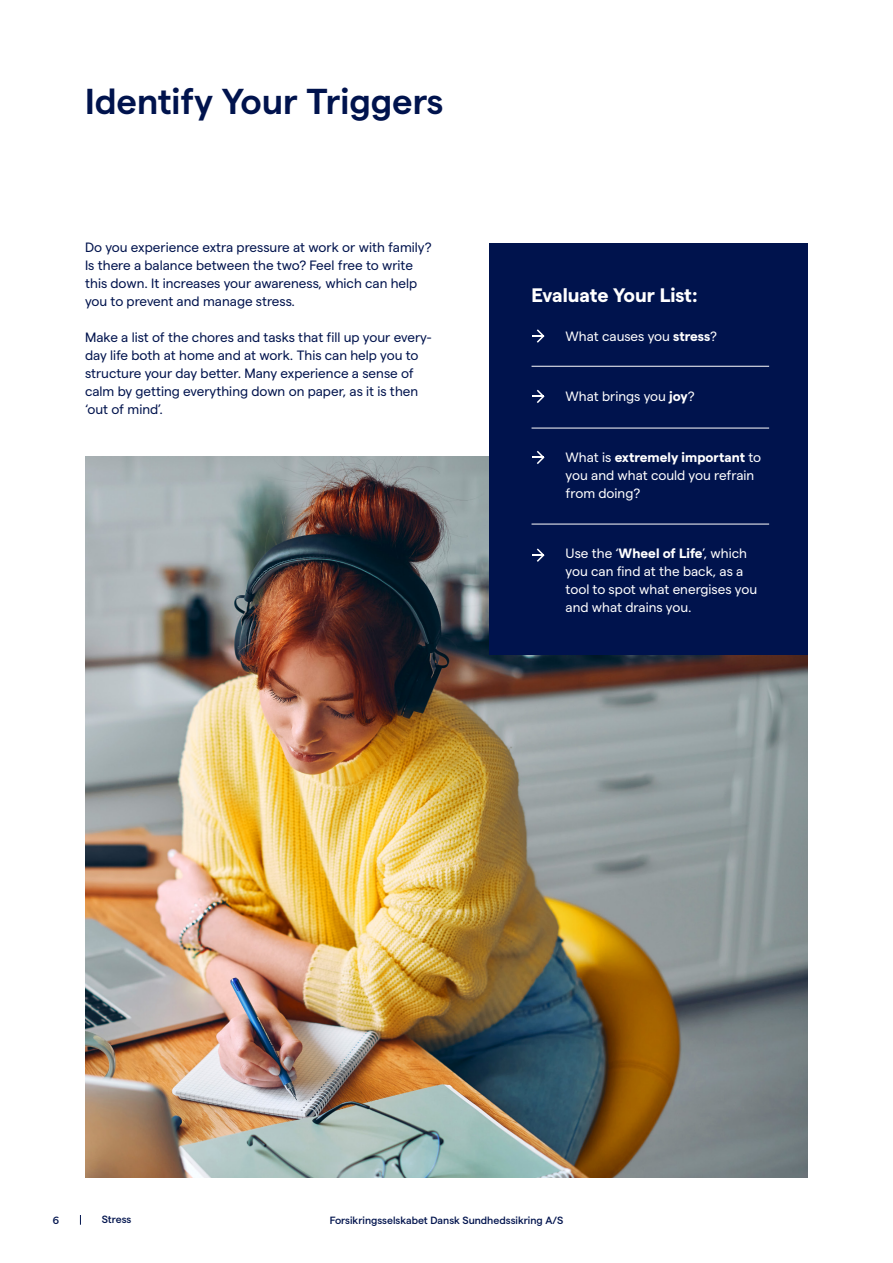
<style>
.page{position:relative;width:893px;height:1263px;background:#fff}
.page>*{position:absolute;margin:0;border:0;box-sizing:border-box;transform-origin:0 0}
.Overskrift{font:600 36px "Matter";color:#00134d}
.Body{font:700 19.5px "Matter";color:#fff}
.Body-2{font:13.5px/18px "Matter";color:#00134d}
.Body-3{font:13.5px/18px "Matter";color:#fff}
.t1{font:500 10.5px "Matter";color:#00134d}
.s1{font-weight:700}
</style>
<div class="page">
<img style="left:85px;top:456px;width:723px;height:722px">
<div style="left:489px;top:243px;width:319px;height:412px;background:#00134d"></div>
<svg style="left:532px;top:329px;width:12px;height:14px"></svg>
<svg style="left:532px;top:390px;width:12px;height:13px"></svg>
<svg style="left:532px;top:451px;width:12px;height:13px"></svg>
<svg style="left:532px;top:548px;width:12px;height:14px"></svg>
<hr style="left:531px;top:366px;width:238px;height:1px;background:#fff">
<hr style="left:531px;top:428px;width:238px;height:1px;background:#fff">
<hr style="left:531px;top:524px;width:238px;height:1px;background:#fff">
<p class="Overskrift" style="left:85px;top:75px;width:360px">Identify Your Triggers</p>
<p class="Body-2" style="left:85px;top:237px;width:348px">Do you experience extra pressure at work or with family?<br>Is there a balance between the two? Feel free to write this down. It increases your awareness, which can help you to prevent and manage stress.</p>
<p class="Body-2" style="left:85px;top:327px;width:348px">Make a list of the chores and tasks that fill up your every&shy;day life both at home and at work. This can help you to structure your day better. Many experience a sense of calm by getting everything down on paper, as it is then ‘out of mind’.</p>
<p class="Body" style="left:531px;top:280px;width:168px">Evaluate Your List:</p>
<p class="Body-3" style="left:566px;top:326px;width:153px">What causes you <span class="s1">stress</span>?</p>
<p class="Body-3" style="left:566px;top:386px;width:131px">What brings you <span class="s1">joy</span>?</p>
<p class="Body-3" style="left:566px;top:447px;width:197px">What is <span class="s1">extremely important</span> to you and what could you refrain from doing?</p>
<p class="Body-3" style="left:566px;top:543px;width:193px">Use the ‘<span class="s1">Wheel of Life</span>’, which you can find at the back, as a tool to spot what energises you and what drains you.</p>
<p class="t1" style="left:53px;top:1212px;width:8px">6</p>
<p class="t1" style="left:102px;top:1212px;width:31px">Stress</p>
<p class="t1" style="left:330px;top:1212px;width:235px">Forsikringsselskabet Dansk Sundhedssikring A/S</p>
</div>
